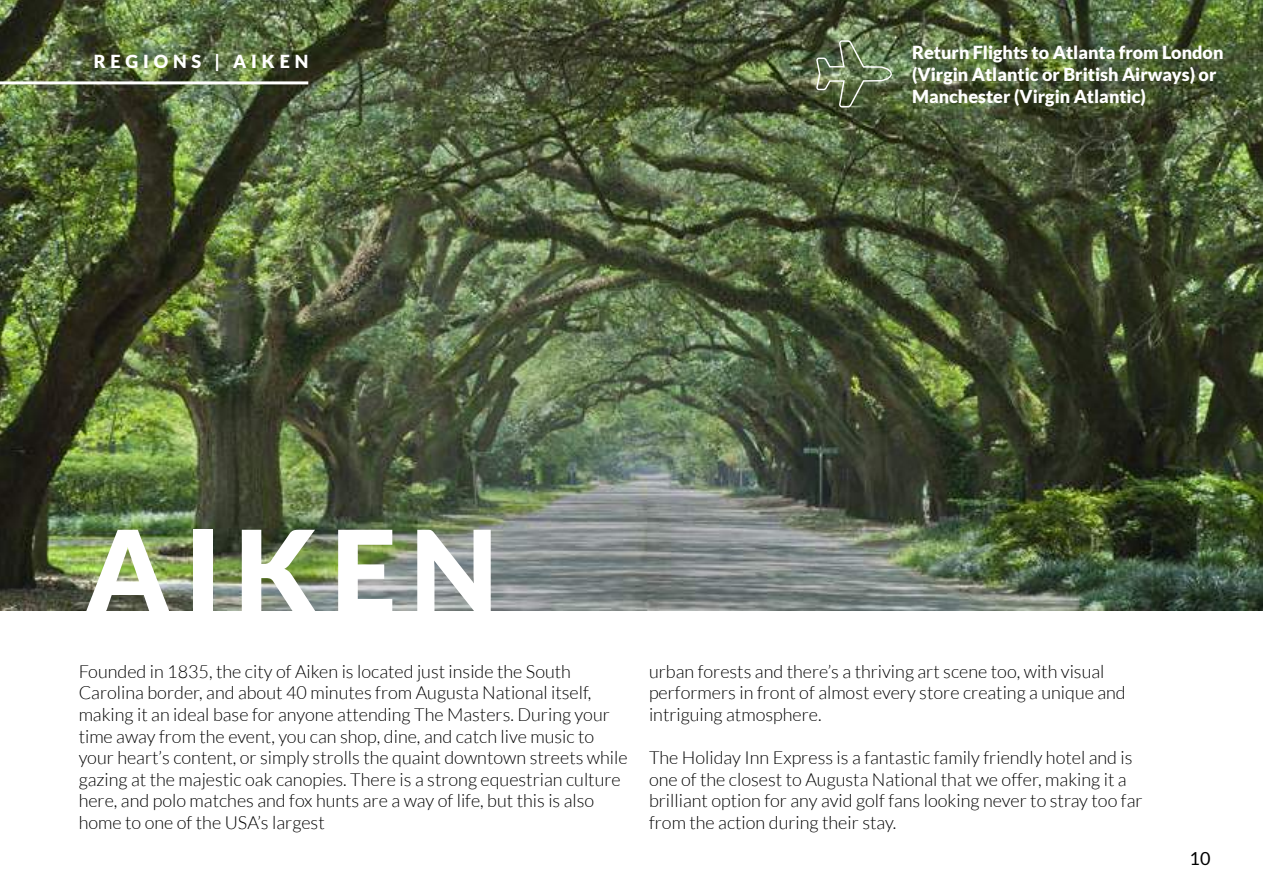
<style>
.page{position:relative;width:1263px;height:893px;background:#fff}
.page>*{position:absolute;margin:0;border:0;box-sizing:border-box;transform-origin:0 0}
.t1{font:900 115.5px "Lato";letter-spacing:.12em;color:#fff}
.t2{font:300 18px/21.6px "Lato";color:#000}
.t3{font:900 18px/21.6px "Lato";color:#fff}
.t4{font:900 18px "Lato";letter-spacing:.27em;color:#fff}
.t5{font:18px "Lato";color:#000}
</style>
<div class="page">
<img style="left:0;top:0;width:1263px;height:610px">
<hr style="left:0;top:81px;width:308px;height:3px;background:#fff">
<svg style="left:816px;top:40px;width:77px;height:68px;background:#687956"></svg>
<p class="t4" style="left:94px;top:51px;width:216px">REGIONS | AIKEN</p>
<h1 class="t1" style="left:85px;top:504px;width:414px">AIKEN</h1>
<p class="t3" style="left:912px;top:42px;width:313px">Return Flights to Atlanta from London (Virgin Atlantic or British Airways) or<br>Manchester (Virgin Atlantic)</p>
<p class="t2" style="left:79px;top:661px;width:550px">Founded in 1835, the city of Aiken is located just inside the South Carolina border, and about 40 minutes from Augusta National itself, making it an ideal base for anyone attending The Masters. During your time away from the event, you can shop, dine, and catch live music to your heart’s content, or simply strolls the quaint downtown streets while gazing at the majestic oak canopies. There is a strong equestrian culture here, and polo matches and fox hunts are a way of life, but this is also home to one of the USA’s largest</p>
<p class="t2" style="left:649px;top:661px;width:478px">urban forests and there’s a thriving art scene too, with visual performers in front of almost every store creating a unique and intriguing atmosphere.</p>
<p class="t2" style="left:649px;top:747px;width:495px">The Holiday Inn Express is a fantastic family friendly hotel and is one of the closest to Augusta National that we offer, making it a brilliant option for any avid golf fans looking never to stray too far from the action during their stay.</p>
<p class="t5" style="left:1189px;top:848px;width:22px">10</p>
</div>
